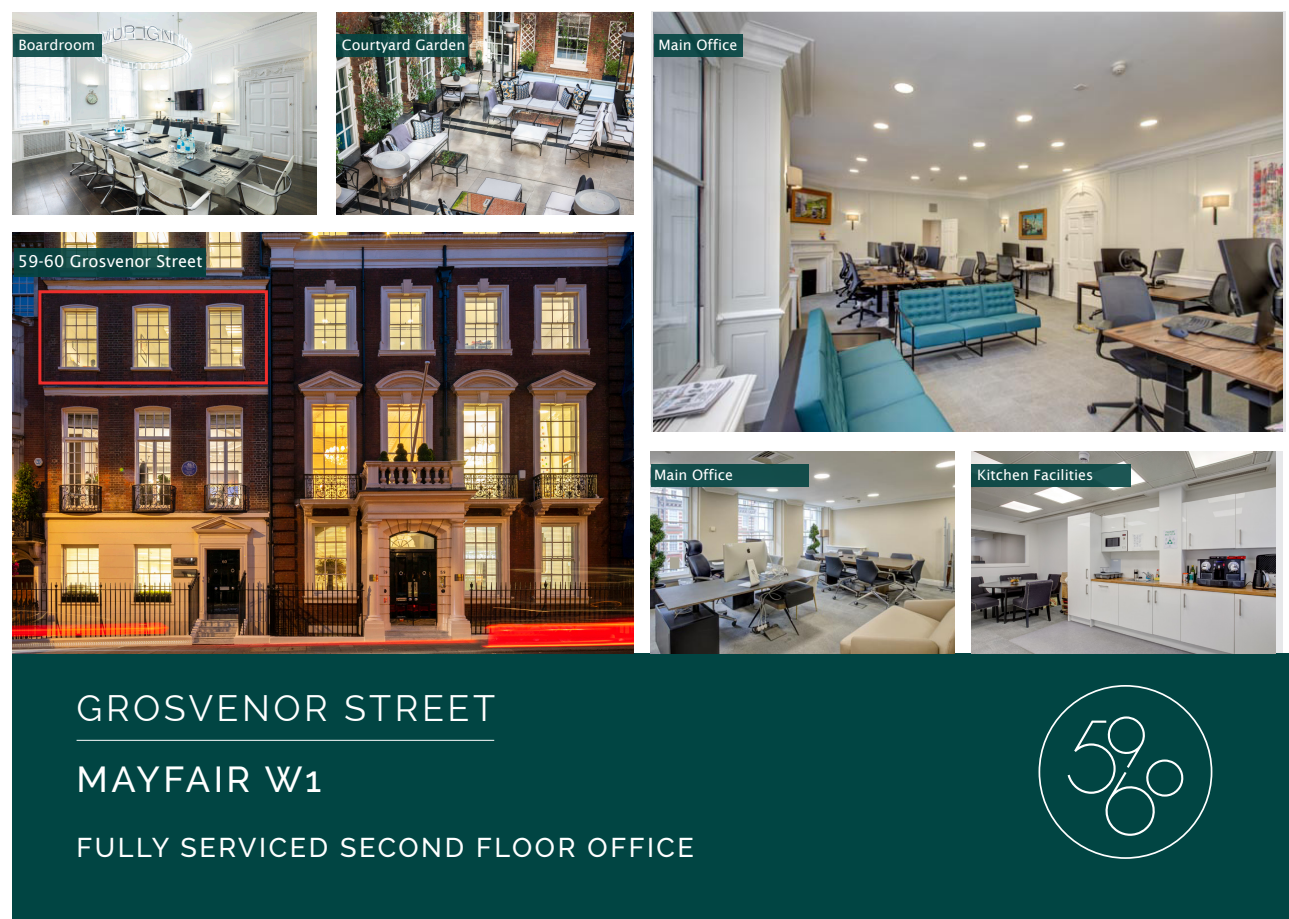
<style>
.page{position:relative;width:1289px;height:919px;background:#fff}
.page>*{position:absolute;margin:0;border:0;box-sizing:border-box;transform-origin:0 0}
.t1{font:36px "Raleway";letter-spacing:.095em;color:#fff}
.t2{font:500 36px "Raleway";letter-spacing:.095em;color:#fff}
.t3{font:500 27px "Raleway";letter-spacing:.095em;color:#fff}
.t4{font:16.35px "Lucida Sans";color:#fff}
.t5{font:14.25px "Lucida Sans";color:#fff}
</style>
<div class="page">
<div style="left:13px;top:653px;width:1275px;height:265px;background:#014543"></div>
<svg style="left:1038px;top:685px;width:174px;height:173px"></svg>
<hr style="left:77px;top:739px;width:417px;height:1px;background:#fff">
<img style="left:13px;top:232px;width:621px;height:421px">
<img style="left:336px;top:13px;width:298px;height:201px">
<img style="left:13px;top:13px;width:304px;height:201px">
<div style="left:971px;top:451px;width:312px;height:202px;background:#e6e7e9"></div>
<img style="left:971px;top:451px;width:304px;height:202px">
<img style="left:654px;top:13px;width:628px;height:418px">
<img style="left:651px;top:451px;width:303px;height:202px">
<svg style="left:15px;top:249px;width:191px;height:28px;background:#0d4643"></svg>
<div style="left:651px;top:464px;width:157px;height:22px;background:#134d4b"></div>
<div style="left:336px;top:34px;width:131px;height:22px;background:linear-gradient(to right,#0b4440,#154e4b)"></div>
<div style="left:13px;top:34px;width:89px;height:23px;background:#185250"></div>
<div style="left:971px;top:464px;width:160px;height:22px;background:#124c49"></div>
<div style="left:654px;top:34px;width:88px;height:22px;background:#124c4a"></div>
<div style="left:38px;top:290px;width:230px;height:94px;border:3px solid #ee2e2c"></div>
<div style="left:670px;top:557px;width:9px;height:11px;background:#aaa697"></div>
<p class="t5" style="left:19px;top:37px;width:78px">Boardroom</p>
<p class="t5" style="left:342px;top:36px;width:125px">Courtyard Garden</p>
<p class="t4" style="left:18px;top:252px;width:186px">59-60 Grosvenor Street</p>
<p class="t1" style="left:77px;top:687px;width:420px">GROSVENOR STREET</p>
<p class="t2" style="left:77px;top:758px;width:246px">MAYFAIR W1</p>
<p class="t5" style="left:658px;top:36px;width:80px">Main Office</p>
<p class="t5" style="left:654px;top:466px;width:80px">Main Office</p>
<p class="t3" style="left:77px;top:831px;width:619px">FULLY SERVICED SECOND FLOOR OFFICE</p>
<p class="t5" style="left:977px;top:466px;width:118px">Kitchen Facilities</p>
</div>
